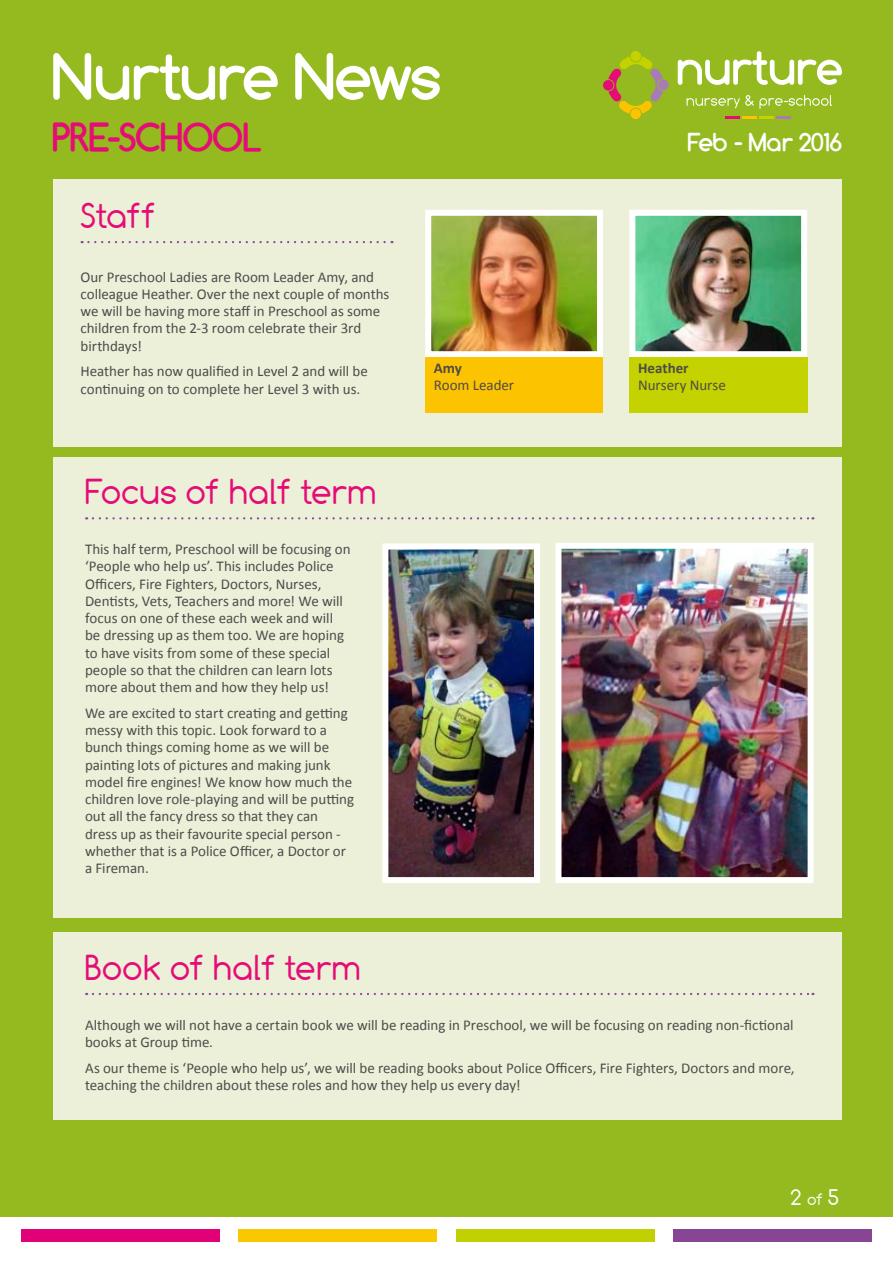
<style>
.page{position:relative;width:893px;height:1263px;background:#fff}
.page>*{position:absolute;margin:0;border:0;box-sizing:border-box;transform-origin:0 0}
.t1{font:700 64.5px "Comfortaa";letter-spacing:-.005em;color:#fff}
.t2{font:700 39.75px "Comfortaa";color:#e60c76}
.story_header{font:36px "Comfortaa";letter-spacing:-.01em;color:#e60c76}
.t3{font:700 25.35px "Comfortaa";letter-spacing:-.015em;color:#fff}
.t4{font:22.5px "Comfortaa";color:#fff}
.body{font:15px/17.2px "Calibri";color:#4f4b4a}
.body-2{font:700 15px "Calibri";color:#4f4b4a}
.s1{font-size:16.5px}
</style>
<div class="page">
<div style="left:0;top:0;width:893px;height:1216px;background:#94ba20"></div>
<div style="left:21px;top:1229px;width:199px;height:13px;background:#e10078"></div>
<div style="left:239px;top:1229px;width:198px;height:13px;background:#fac800"></div>
<div style="left:456px;top:1229px;width:198px;height:13px;background:#c1d002"></div>
<div style="left:673px;top:1229px;width:199px;height:13px;background:#874594"></div>
<svg style="left:678px;top:51px;width:164px;height:34px"></svg>
<svg style="left:687px;top:95px;width:145px;height:14px"></svg>
<div style="left:630px;top:51px;width:11px;height:11px;background:#c4d200;border-radius:50%"></div>
<div style="left:630px;top:109px;width:11px;height:10px;background:#fcc300;border-radius:50%"></div>
<svg style="left:725px;top:116px;width:66px;height:2px"></svg>
<div style="left:658px;top:80px;width:11px;height:10px;background:#a77cb5;border-radius:50%"></div>
<svg style="left:608px;top:56px;width:55px;height:58px"></svg>
<div style="left:603px;top:80px;width:10px;height:11px;background:#e60c76;border-radius:50%"></div>
<div style="left:53px;top:457px;width:789px;height:460px;background:#ecf0d9"></div>
<div style="left:53px;top:932px;width:789px;height:188px;background:#ecf0d9"></div>
<svg style="left:93px;top:517px;width:720px;height:2px"></svg>
<svg style="left:93px;top:993px;width:720px;height:2px"></svg>
<img style="left:382px;top:543px;width:158px;height:340px">
<img style="left:555px;top:543px;width:259px;height:340px">
<div style="left:53px;top:179px;width:789px;height:267px;background:#ecf0d9"></div>
<svg style="left:82px;top:241px;width:310px;height:2px"></svg>
<img style="left:425px;top:210px;width:178px;height:147px">
<img style="left:629px;top:210px;width:178px;height:150px">
<div style="left:425px;top:357px;width:178px;height:56px;background:#fcc300"></div>
<div style="left:630px;top:357px;width:178px;height:56px;background:#c4d200"></div>
<h1 class="t1" style="left:53px;top:39px;width:390px">Nurture News</h1>
<h2 class="t2" style="left:53px;top:114px;width:210px">PRE-SCHOOL</h2>
<p class="story_header" style="left:80px;top:195px;width:77px">Staff</p>
<p class="body" style="left:80px;top:268px;width:310px">Our Preschool Ladies are Room Leader Amy, and colleague Heather. Over the next couple of months we will be having more staff in Preschool as some children from the 2-3 room celebrate their 3rd birthdays!</p>
<p class="body" style="left:80px;top:363px;width:289px">Heather has now qualified in Level 2 and will be continuing on to complete her Level 3 with us.</p>
<p class="body-2" style="left:434px;top:358px;width:30px">Amy</p>
<p class="body" style="left:434px;top:376px;width:82px">Room Leader</p>
<p class="story_header" style="left:85px;top:472px;width:294px">Focus of half term</p>
<p class="body" style="left:85px;top:540px;width:267px">This half term, Preschool will be focusing on ‘People who help us’. This includes Police Officers, Fire Fighters, Doctors, Nurses, Dentists, Vets, Teachers and more! We will focus on one of these each week and will be dressing up as them too. We are hoping to have visits from some of these special people so that the children can learn lots more about them and how they help us!</p>
<p class="body" style="left:85px;top:704px;width:271px">We are excited to start creating and getting messy with this topic. Look forward to a bunch things coming home as we will be painting lots of pictures and making junk model fire engines! We know how much the children love role-playing and will be putting out all the fancy dress so that they can dress up as their favourite special person - whether that is a Police Officer, a Doctor or a Fireman.</p>
<p class="story_header" style="left:85px;top:947px;width:278px">Book of half term</p>
<h3 class="t3" style="left:688px;top:128px;width:155px">Feb - Mar 2016</h3>
<p class="body-2" style="left:638px;top:358px;width:52px">Heather</p>
<p class="body" style="left:638px;top:376px;width:89px">Nursery Nurse</p>
<p class="body" style="left:85px;top:1016px;width:710px">Although we will not have a certain book we will be reading in Preschool, we will be focusing on reading non-fictional books at Group time.</p>
<p class="body" style="left:85px;top:1059px;width:711px">As our theme is ‘People who help us’, we will be reading books about Police Officers, Fire Fighters, Doctors and more, teaching the children about these roles and how they help us every day!</p>
<h3 class="t4" style="left:791px;top:1185px;width:50px">2 <span class="s1">of</span> 5</h3>
</div>
